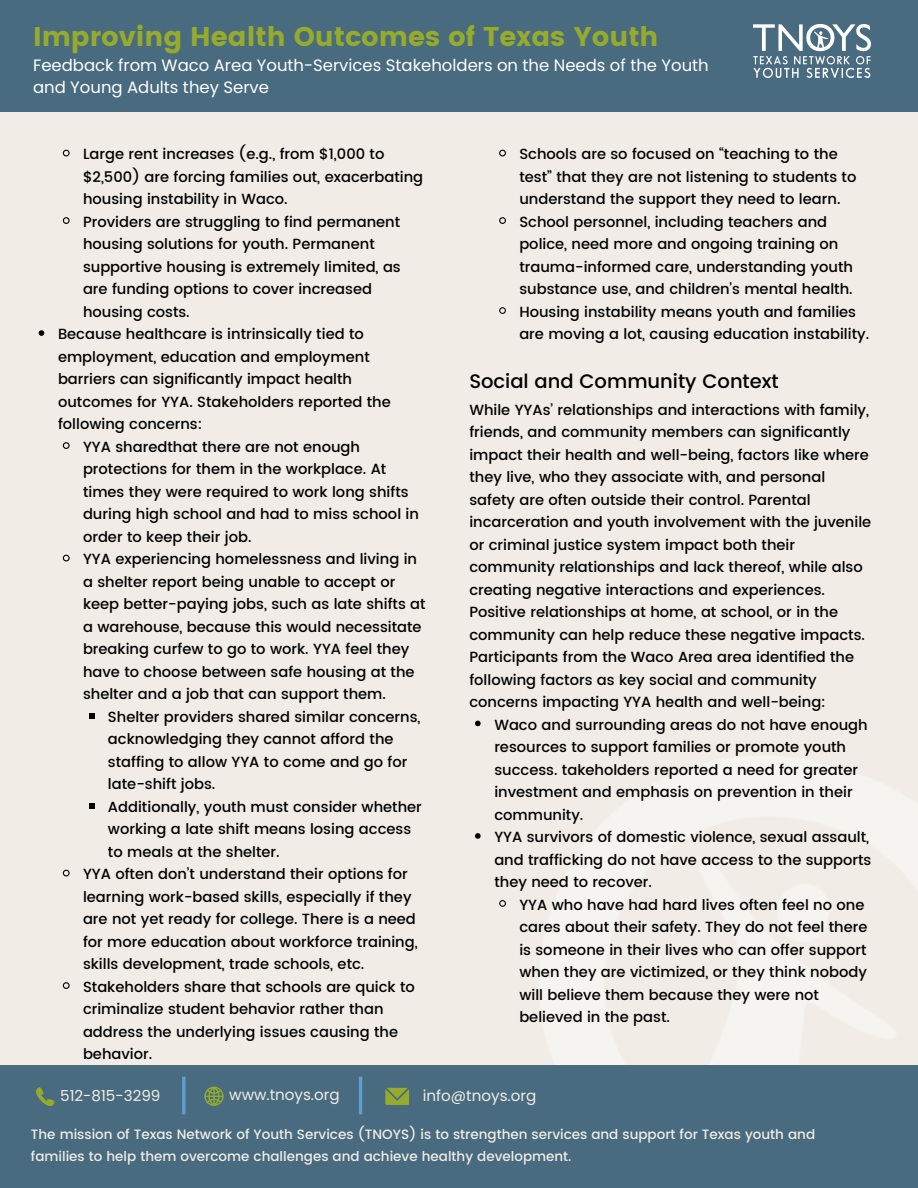
<style>
.page{position:relative;width:918px;height:1188px;background:#f1ede6}
.page>*{position:absolute;margin:0;border:0;box-sizing:border-box;transform-origin:0 0}
.t1{font:27px "Poppins";color:#96ab2c}
.t2{font:500 19.5px "Poppins";color:#000}
.t3{font:16.5px/22.5px "Poppins";color:#fff}
.t4{font:15.15px "Poppins";color:#f1ede6}
.t5{font:500 14.7px/22.5px "Poppins";color:#000}
.t6{font:500 13.5px/21.3px "Poppins";color:#f1ede6}
</style>
<div class="page">
<div style="left:0;top:1065px;width:918px;height:123px;background:#486b7f"></div>
<div style="left:0;top:0;width:918px;height:111px;background:#486b7f"></div>
<svg style="left:204px;top:1087px;width:20px;height:19px"></svg>
<svg style="left:36px;top:1087px;width:18px;height:18px"></svg>
<svg style="left:385px;top:1088px;width:24px;height:17px"></svg>
<hr style="left:182px;top:1077px;width:3px;height:37px;background:#5e9fcd">
<hr style="left:359px;top:1077px;width:3px;height:37px;background:#5e9fcd">
<img style="left:754px;top:24px;width:117px;height:53px">
<svg style="left:62px;top:149px;width:8px;height:8px"></svg>
<svg style="left:62px;top:217px;width:8px;height:7px"></svg>
<svg style="left:39px;top:330px;width:5px;height:6px"></svg>
<svg style="left:62px;top:442px;width:8px;height:7px"></svg>
<svg style="left:62px;top:554px;width:8px;height:8px"></svg>
<svg style="left:89px;top:713px;width:6px;height:5px"></svg>
<svg style="left:89px;top:803px;width:6px;height:5px"></svg>
<svg style="left:62px;top:869px;width:8px;height:8px"></svg>
<svg style="left:62px;top:982px;width:8px;height:7px"></svg>
<svg style="left:499px;top:149px;width:7px;height:8px"></svg>
<svg style="left:499px;top:217px;width:7px;height:7px"></svg>
<svg style="left:499px;top:307px;width:7px;height:7px"></svg>
<svg style="left:475px;top:721px;width:6px;height:5px"></svg>
<svg style="left:475px;top:833px;width:6px;height:6px"></svg>
<svg style="left:499px;top:900px;width:7px;height:7px"></svg>
<p class="t1" style="left:33px;top:21px;width:627px">Improving Health Outcomes of Texas Youth</p>
<p class="t3" style="left:33px;top:54px;width:677px">Feedback from Waco Area Youth-Services Stakeholders on the Needs of the Youth and Young Adults they Serve</p>
<p class="t5" style="left:83px;top:143px;width:342px">Large rent increases (e.g., from $1,000 to $2,500) are forcing families out, exacerbating housing instability in Waco.</p>
<h2 class="t5" style="left:83px;top:210px;width:319px">Providers are struggling to find permanent housing solutions for youth. Permanent supportive housing is extremely limited, as are funding options to cover increased housing costs.</h2>
<p class="t5" style="left:58px;top:323px;width:334px">Because healthcare is intrinsically tied to employment, education and employment barriers can significantly impact health outcomes for YYA. Stakeholders reported the following concerns:</p>
<p class="t5" style="left:83px;top:435px;width:338px">YYA sharedthat there are not enough protections for them in the workplace. At times they were required to work long shifts during high school and had to miss school in order to keep their job.</p>
<p class="t5" style="left:83px;top:548px;width:344px">YYA experiencing homelessness and living in a shelter report being unable to accept or keep better-paying jobs, such as late shifts at a warehouse, because this would necessitate breaking curfew to go to work. YYA feel they have to choose between safe housing at the shelter and a job that can support them.</p>
<p class="t5" style="left:108px;top:705px;width:314px">Shelter providers shared similar concerns, acknowledging they cannot afford the staffing to allow YYA to come and go for late-shift jobs.</p>
<p class="t5" style="left:108px;top:795px;width:315px">Additionally, youth must consider whether working a late shift means losing access to meals at the shelter.</p>
<p class="t5" style="left:83px;top:863px;width:336px">YYA often don’t understand their options for learning work-based skills, especially if they are not yet ready for college. There is a need for more education about workforce training, skills development, trade schools, etc.</p>
<p class="t5" style="left:83px;top:975px;width:333px">Stakeholders share that schools are quick to criminalize student behavior rather than address the underlying issues causing the behavior.</p>
<p class="t5" style="left:519px;top:143px;width:339px">Schools are so focused on “teaching to the test” that they are not listening to students to understand the support they need to learn.</p>
<h2 class="t5" style="left:519px;top:210px;width:335px">School personnel, including teachers and police, need more and ongoing training on trauma-informed care, understanding youth substance use, and children’s mental health.</h2>
<h2 class="t5" style="left:519px;top:300px;width:351px">Housing instability means youth and families are moving a lot, causing education instability.</h2>
<p class="t2" style="left:469px;top:369px;width:311px">Social and Community Context</p>
<p class="t5" style="left:469px;top:398px;width:403px">While YYAs’ relationships and interactions with family, friends, and community members can significantly impact their health and well-being, factors like where they live, who they associate with, and personal safety are often outside their control. Parental incarceration and youth involvement with the juvenile or criminal justice system impact both their community relationships and lack thereof, while also creating negative interactions and experiences.<br>Positive relationships at home, at school, or in the community can help reduce these negative impacts.<br>Participants from the Waco Area area identified the following factors as key social and community concerns impacting YYA health and well-being:</p>
<p class="t5" style="left:494px;top:713px;width:375px">Waco and surrounding areas do not have enough resources to support families or promote youth success. takeholders reported a need for greater investment and emphasis on prevention in their community.</p>
<p class="t5" style="left:494px;top:826px;width:379px">YYA survivors of domestic violence, sexual assault, and trafficking do not have access to the supports they need to recover.</p>
<h3 class="t5" style="left:519px;top:893px;width:350px">YYA who have had hard lives often feel no one cares about their safety. They do not feel there is someone in their lives who can offer support when they are victimized, or they think nobody will believe them because they were not believed in the past.</h3>
<p class="t4" style="left:60px;top:1085px;width:102px">512-815-3299</p>
<p class="t4" style="left:229px;top:1084px;width:112px">www.tnoys.org</p>
<p class="t4" style="left:423px;top:1085px;width:115px">info@tnoys.org</p>
<p class="t6" style="left:31px;top:1124px;width:786px">The mission of Texas Network of Youth Services (TNOYS) is to strengthen services and support for Texas youth and families to help them overcome challenges and achieve healthy development.</p>
</div>
